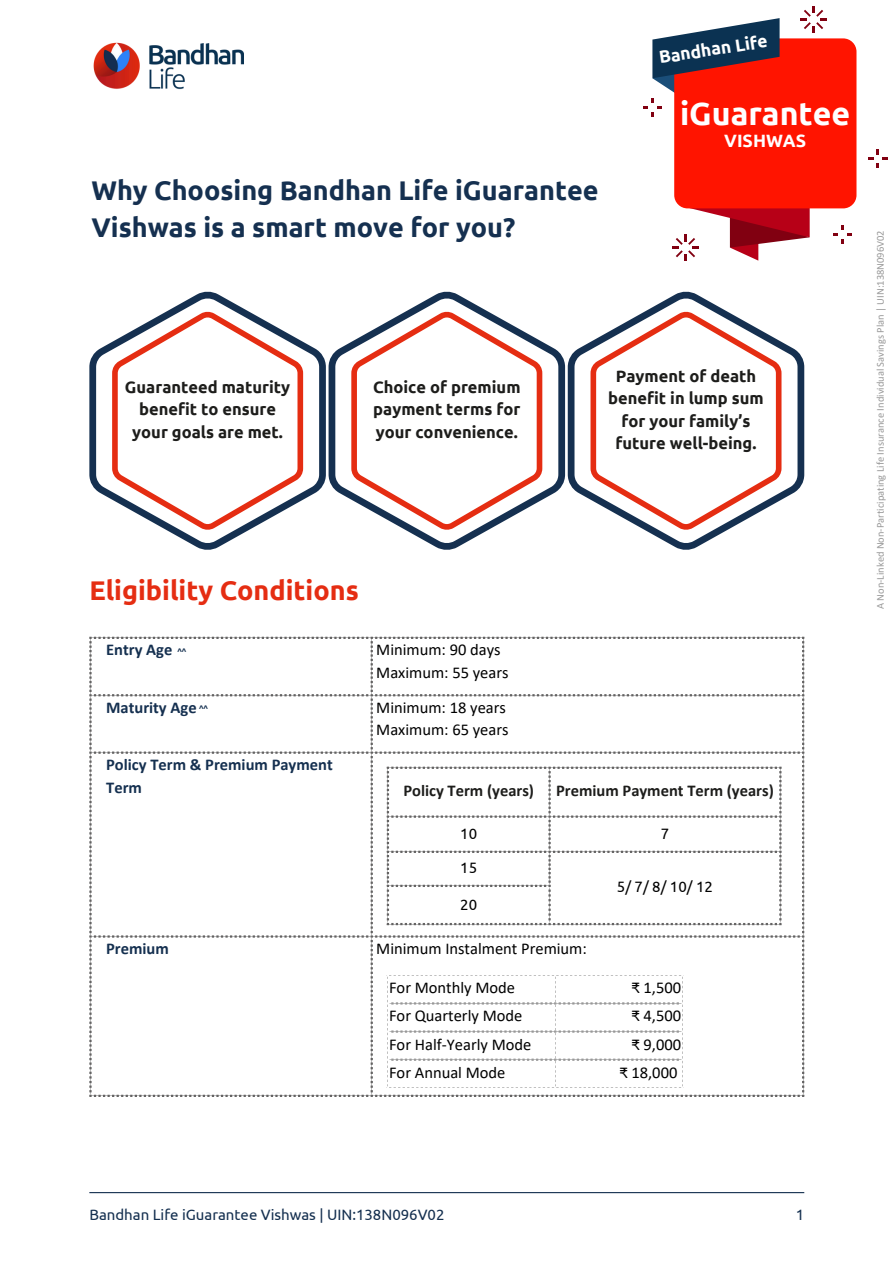
<style>
.page{position:relative;width:894px;height:1264px;background:#fff}
.page>*{position:absolute;margin:0;border:0;box-sizing:border-box;transform-origin:0 0}
.t1{font:700 32.1px "Ubuntu";color:#fff}
.t2{font:700 27px/37.2px "Ubuntu";color:#153050}
.t3{font:700 27px "Ubuntu";color:#e52d12}
.t4{font:700 17.85px "Ubuntu";color:#fff}
.t5{font:700 17.55px "Ubuntu";color:#fff}
.t6{font:16.5px "Calibri";color:#000}
.t7{font:700 16.5px/22.5px "Ubuntu";color:#1d1d1b;text-align:center}
.t8{font:700 16.5px "Calibri";color:#153050}
.t9{font:700 16.5px "Calibri";color:#1d1d1b}
.t10{font:15px "Ubuntu";color:#153050}
.t11{font:15px "Ubuntu";color:#000}
.t12{font:10.5px "Calibri";color:#999}
.t13{font:700 9px "Calibri";color:#153050}
</style>
<div class="page">
<hr style="left:89px;top:1191px;width:715px;height:2px;background:#153050">
<img style="left:93px;top:43px;width:150px;height:47px">
<svg style="left:868px;top:150px;width:18px;height:18px"></svg>
<svg style="left:833px;top:225px;width:18px;height:18px"></svg>
<svg style="left:800px;top:7px;width:26px;height:25px"></svg>
<svg style="left:672px;top:198px;width:137px;height:63px"></svg>
<div style="left:674px;top:38px;width:182px;height:170px;background:#ff1400;border-radius:13px"></div>
<svg style="left:643px;top:18px;width:136px;height:99px"></svg>
<svg style="left:89px;top:291px;width:237px;height:259px"></svg>
<svg style="left:112px;top:311px;width:191px;height:219px"></svg>
<svg style="left:328px;top:291px;width:237px;height:259px"></svg>
<svg style="left:567px;top:291px;width:237px;height:259px"></svg>
<svg style="left:351px;top:311px;width:191px;height:219px"></svg>
<svg style="left:590px;top:311px;width:191px;height:219px"></svg>
<svg style="left:89px;top:636px;width:284px;height:460px"></svg>
<svg style="left:375px;top:636px;width:429px;height:460px"></svg>
<svg style="left:386px;top:766px;width:395px;height:159px"></svg>
<svg style="left:386px;top:974px;width:297px;height:114px"></svg>
<p class="t2" style="left:91px;top:171px;width:508px">Why Choosing Bandhan Life iGuarantee<br>Vishwas is a smart move for you?</p>
<h1 class="t5" style="left:657px;top:47px;width:111px;rotate:-9deg">Bandhan Life</h1>
<p class="t1" style="left:679px;top:96px;width:172px">iGuarantee</p>
<p class="t4" style="left:724px;top:130px;width:84px">VISHWAS</p>
<p class="t7" style="left:125px;top:375px;width:167px">Guaranteed maturity benefit to ensure your goals are met.</p>
<h3 class="t7" style="left:373px;top:375px;width:149px;text-align:justify">Choice of premium payment terms for your convenience.</h3>
<h4 class="t7" style="left:608px;top:364px;width:157px">Payment of death benefit in lump sum for your family’s future well-being.</h4>
<p class="t3" style="left:89px;top:574px;width:271px">Eligibility Conditions</p>
<h4 class="t8" style="left:106px;top:643px;width:68px">Entry Age</h4>
<h4 class="t6" style="left:376px;top:643px;width:126px">Minimum: 90 days</h4>
<h3 class="t6" style="left:376px;top:665px;width:134px">Maximum: 55 years</h3>
<p class="t8" style="left:106px;top:700px;width:92px">Maturity Age</p>
<p class="t6" style="left:376px;top:700px;width:131px">Minimum: 18 years</p>
<p class="t6" style="left:376px;top:723px;width:134px">Maximum: 65 years</p>
<p class="t8" style="left:106px;top:757px;width:228px">Policy Term &amp; Premium Payment</p>
<p class="t8" style="left:106px;top:780px;width:37px">Term</p>
<p class="t13" style="left:177px;top:647px;width:10px">^^</p>
<p class="t13" style="left:199px;top:704px;width:10px">^^</p>
<p class="t9" style="left:403px;top:783px;width:132px">Policy Term (years)</p>
<p class="t9" style="left:556px;top:783px;width:219px">Premium Payment Term (years)</p>
<p class="t11" style="left:460px;top:825px;width:18px">10</p>
<p class="t11" style="left:660px;top:825px;width:10px">7</p>
<p class="t11" style="left:460px;top:859px;width:18px">15</p>
<p class="t11" style="left:616px;top:878px;width:98px">5/ 7/ 8/ 10/ 12</p>
<p class="t11" style="left:460px;top:895px;width:18px">20</p>
<p class="t8" style="left:106px;top:941px;width:64px">Premium</p>
<p class="t6" style="left:376px;top:941px;width:212px">Minimum Instalment Premium:</p>
<p class="t6" style="left:389px;top:980px;width:128px">For Monthly Mode</p>
<p class="t6" style="left:631px;top:980px;width:51px">₹ 1,500</p>
<p class="t6" style="left:389px;top:1009px;width:135px">For Quarterly Mode</p>
<p class="t6" style="left:631px;top:1009px;width:51px">₹ 4,500</p>
<p class="t6" style="left:389px;top:1037px;width:144px">For Half-Yearly Mode</p>
<p class="t6" style="left:631px;top:1037px;width:51px">₹ 9,000</p>
<h5 class="t6" style="left:389px;top:1065px;width:118px">For Annual Mode</h5>
<p class="t6" style="left:619px;top:1065px;width:59px">₹ 18,000</p>
<p class="t12" style="left:875px;top:609px;width:380px;rotate:-90deg">A Non-Linked Non-Participating Life Insurance Individual Savings Plan | UIN:138N096V02</p>
<p class="t10" style="left:89px;top:1205px;width:356px">Bandhan Life iGuarantee Vishwas | UIN:138N096V02</p>
<p class="t10" style="left:795px;top:1205px;width:10px">1</p>
</div>
